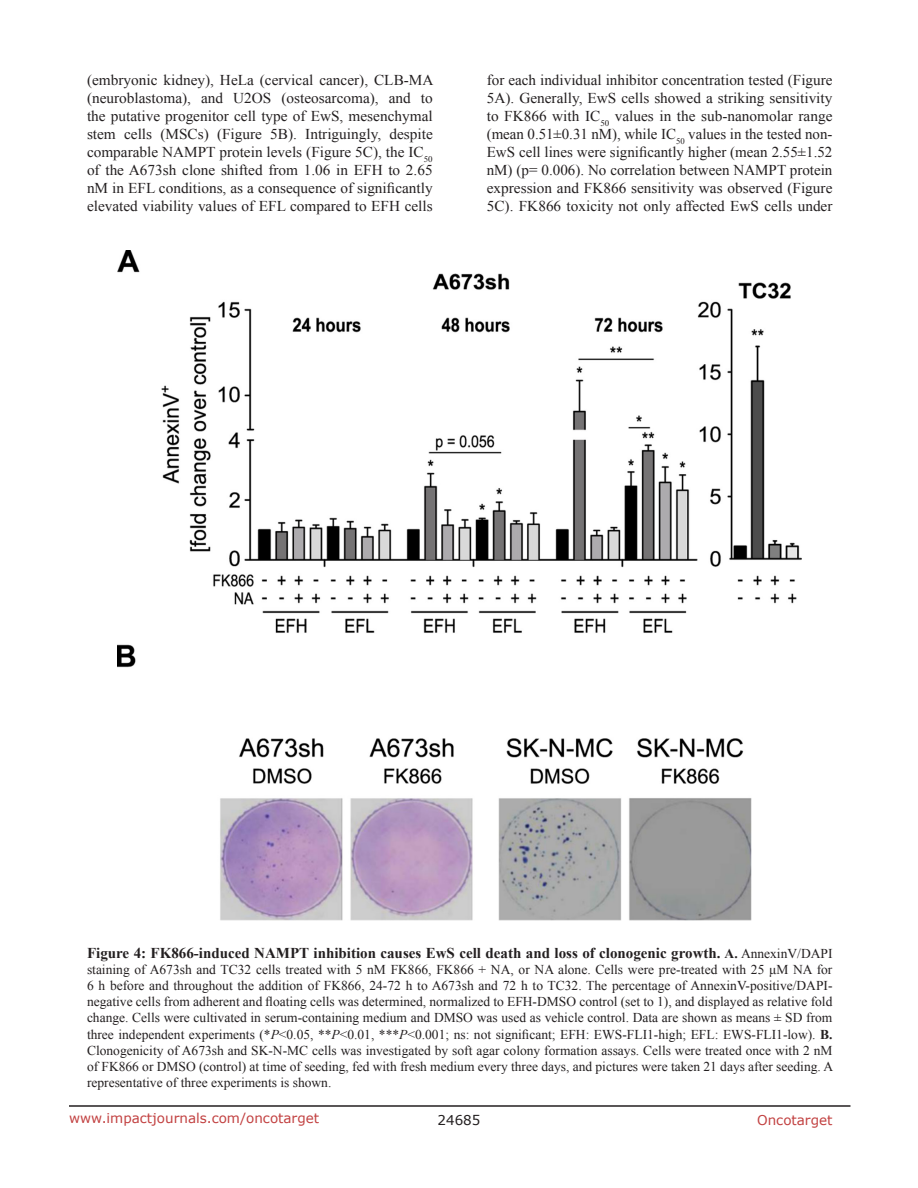
<style>
.page{position:relative;width:918px;height:1188px;background:#fff}
.page>*{position:absolute;margin:0;border:0;box-sizing:border-box;transform-origin:0 0}
.BodyText{font:15px/18px "Times New Roman";color:#231f20;text-align:justify}
.figuretext{font:700 15px "Times New Roman";color:#231f20}
.figuretext-2{font:13.5px/16.2px "Times New Roman";color:#231f20;text-align:justify}
.t1{font:13.5px "Verdana";color:#c24141}
.t2{font:13.5px "Verdana";color:#231f20}
.s1{font-size:13.5px}
.s2{font-weight:400;font-size:13.5px}
.s3{font-style:italic}
.s4{font-weight:700}
</style>
<div class="page">
<hr style="left:69px;top:1105px;width:781px;height:2px;background:#231f20">
<img style="left:118px;top:251px;width:684px;height:669px">
<p class="BodyText" style="left:87px;top:71px;width:348px">(embryonic kidney), HeLa (cervical cancer), CLB-MA (neuroblastoma), and U2OS (osteosarcoma), and to the putative progenitor cell type of EwS, mesenchymal stem cells (MSCs) (Figure 5B). Intriguingly, despite comparable NAMPT protein levels (Figure 5C), the IC<sub>50 </sub>of the A673sh clone shifted from 1.06 in EFH to 2.65 nM in EFL conditions, as a consequence of significantly elevated viability values of EFL compared to EFH cells</p>
<p class="BodyText" style="left:487px;top:71px;width:347px">for each individual inhibitor concentration tested (Figure 5A). Generally, EwS cells showed a striking sensitivity to FK866 with IC<sub>50</sub> values in the sub-nanomolar range (mean 0.51±0.31 nM), while IC<sub>50</sub> values in the tested non-EwS cell lines were significantly higher (mean 2.55±1.52 nM) (p= 0.006). No correlation between NAMPT protein expression and FK866 sensitivity was observed (Figure 5C). FK866 toxicity not only affected EwS cells under</p>
<p class="figuretext" style="left:87px;top:942px;width:747px">Figure 4: FK866-induced NAMPT inhibition causes EwS cell death and loss of clonogenic growth. <span class="s1">A.</span> <span class="s2">AnnexinV/DAPI</span></p>
<p class="figuretext-2" style="left:87px;top:961px;width:748px">staining of A673sh and TC32 cells treated with 5 nM FK866, FK866 + NA, or NA alone. Cells were pre-treated with 25 μM NA for 6 h before and throughout the addition of FK866, 24-72 h to A673sh and 72 h to TC32. The percentage of AnnexinV-positive/DAPI&shy;negative cells from adherent and floating cells was determined, normalized to EFH-DMSO control (set to 1), and displayed as relative fold change. Cells were cultivated in serum-containing medium and DMSO was used as vehicle control. Data are shown as means ± SD from three independent experiments (*<span class="s3">P</span>&lt;0.05, **<span class="s3">P</span>&lt;0.01, ***<span class="s3">P</span>&lt;0.001; ns: not significant; EFH: EWS-FLI1-high; EFL: EWS-FLI1-low). <span class="s4">B.<br></span>Clonogenicity of A673sh and SK-N-MC cells was investigated by soft agar colony formation assays. Cells were treated once with 2 nM of FK866 or DMSO (control) at time of seeding, fed with fresh medium every three days, and pictures were taken 21 days after seeding. A representative of three experiments is shown.</p>
<p class="t1" style="left:69px;top:1109px;width:252px">www.impactjournals.com/oncotarget</p>
<p class="t2" style="left:438px;top:1111px;width:44px">24685</p>
<p class="t1" style="left:757px;top:1111px;width:77px">Oncotarget</p>
</div>
